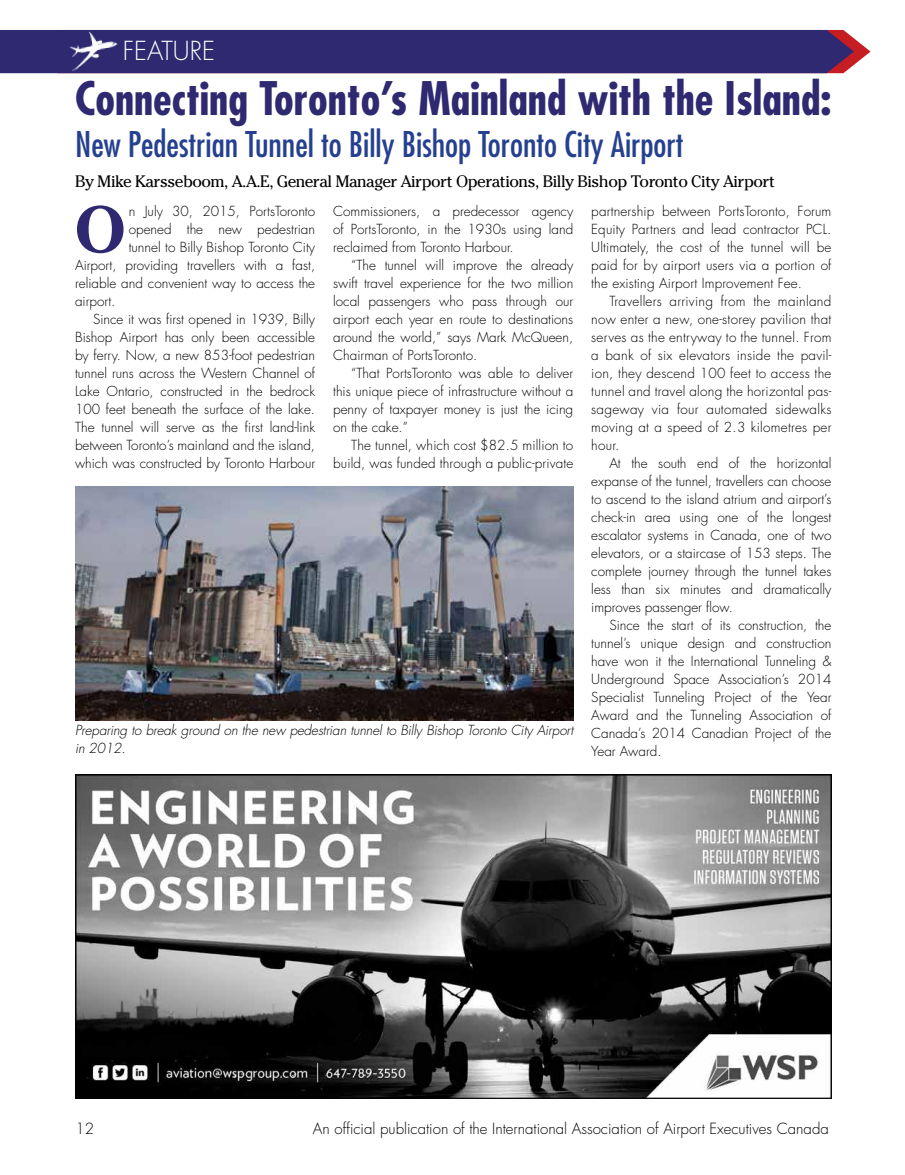
<style>
.page{position:relative;width:905px;height:1175px;background:#fff}
.page>*{position:absolute;margin:0;border:0;box-sizing:border-box;transform-origin:0 0}
.t1{font:700 64.65px "Cheltenham";color:#2e2970}
.t2{font:700 condensed 45px "Futura";color:#2e2970}
.t3{font:condensed 34.5px "Futura";color:#25408f}
.t4{font:300 25.5px "Futura";color:#fff}
.t5{font:16.5px "Cheltenham";letter-spacing:-.03em;color:#000}
.t6{font:300 15px "Futura";color:#000}
.t7{font:300 13.5px/18px "Futura";color:#000;text-align:justify}
.t8{font:italic 300 13.5px/18px "Futura";letter-spacing:-.01em;color:#000}
</style>
<div class="page">
<img style="left:75px;top:774px;width:756px;height:324px">
<div style="left:0;top:30px;width:870px;height:43px;background:#2e2970"></div>
<img style="left:66px;top:29px;width:55px;height:43px">
<img style="left:75px;top:486px;width:498px;height:234px">
<h3 class="t4" style="left:123px;top:35px;width:94px">FEATURE</h3>
<h2 class="t2" style="left:75px;top:71px;width:758px">Connecting Toronto’s Mainland with the Island:</h2>
<h3 class="t3" style="left:75px;top:124px;width:610px">New Pedestrian Tunnel to Billy Bishop Toronto City Airport</h3>
<p class="t5" style="left:75px;top:171px;width:701px">By Mike Karsseboom, A.A.E, General Manager Airport Operations, Billy Bishop Toronto City Airport</p>
<h1 class="t1" style="left:75px;top:189px;width:52px">O</h1>
<p class="t7" style="left:129px;top:202px;width:188px">n July 30, 2015, PortsToronto</p>
<p class="t7" style="left:129px;top:220px;width:188px">opened the new pedestrian</p>
<p class="t7" style="left:129px;top:238px;width:188px">tunnel to Billy Bishop Toronto City</p>
<p class="t7" style="left:75px;top:256px;width:242px">Airport, providing travellers with a fast,</p>
<p class="t7" style="left:75px;top:274px;width:242px">reliable and convenient way to access the</p>
<p class="t7" style="left:75px;top:292px;width:42px">airport.</p>
<p class="t7" style="left:93px;top:310px;width:223px">Since it was first opened in 1939, Billy</p>
<p class="t7" style="left:75px;top:328px;width:241px">Bishop Airport has only been accessible</p>
<p class="t7" style="left:75px;top:346px;width:242px">by ferry. Now, a new 853-foot pedestrian</p>
<p class="t7" style="left:75px;top:364px;width:241px">tunnel runs across the Western Channel of</p>
<p class="t7" style="left:75px;top:382px;width:241px">Lake Ontario, constructed in the bedrock</p>
<p class="t7" style="left:75px;top:400px;width:241px">100 feet beneath the surface of the lake.</p>
<p class="t7" style="left:75px;top:418px;width:242px">The tunnel will serve as the first land-link</p>
<p class="t7" style="left:75px;top:436px;width:242px">between Toronto’s mainland and the island,</p>
<p class="t7" style="left:75px;top:454px;width:242px">which was constructed by Toronto Harbour</p>
<p class="t7" style="left:333px;top:202px;width:242px">Commissioners, a predecessor agency of PortsToronto, in the 1930s using land reclaimed from Toronto Harbour.</p>
<p class="t7" style="left:333px;top:256px;width:242px;text-indent:18px">“The tunnel will improve the already swift travel experience for the two million local passengers who pass through our airport each year en route to destinations around the world,” says Mark McQueen, Chairman of PortsToronto.</p>
<p class="t7" style="left:333px;top:364px;width:242px;text-indent:18px">“That PortsToronto was able to deliver this unique piece of infrastructure without a penny of taxpayer money is just the icing on the cake.”</p>
<p class="t7" style="left:333px;top:436px;width:242px;text-align:right">The tunnel, which cost $82.5 million to build, was funded through a public-private</p>
<p class="t8" style="left:75px;top:721px;width:500px">Preparing to break ground on the new pedestrian tunnel to Billy Bishop Toronto City Airport in 2012.</p>
<p class="t7" style="left:591px;top:202px;width:242px">partnership between PortsToronto, Forum Equity Partners and lead contractor PCL.<br>Ultimately, the cost of the tunnel will be paid for by airport users via a portion of the existing Airport Improvement Fee.</p>
<p class="t7" style="left:591px;top:292px;width:242px;text-indent:18px">Travellers arriving from the mainland now enter a new, one-storey pavilion that serves as the entryway to the tunnel. From a bank of six elevators inside the pavil&shy;ion, they descend 100 feet to access the tunnel and travel along the horizontal pas&shy;sageway via four automated sidewalks moving at a speed of 2.3 kilometres per hour.</p>
<p class="t7" style="left:591px;top:454px;width:242px;text-indent:18px">At the south end of the horizontal expanse of the tunnel, travellers can choose to ascend to the island atrium and airport’s check-in area using one of the longest escalator systems in Canada, one of two elevators, or a staircase of 153 steps. The complete journey through the tunnel takes less than six minutes and dramatically improves passenger flow.</p>
<p class="t7" style="left:591px;top:616px;width:242px;text-indent:18px">Since the start of its construction, the tunnel’s unique design and construction have won it the International Tunneling &amp; Underground Space Association’s 2014<br>Specialist Tunneling Project of the Year Award and the Tunneling Association of Canada’s 2014 Canadian Project of the Year Award.</p>
<p class="t6" style="left:75px;top:1119px;width:20px">12</p>
<p class="t6" style="left:313px;top:1119px;width:517px">An official publication of the International Association of Airport Executives Canada</p>
</div>
